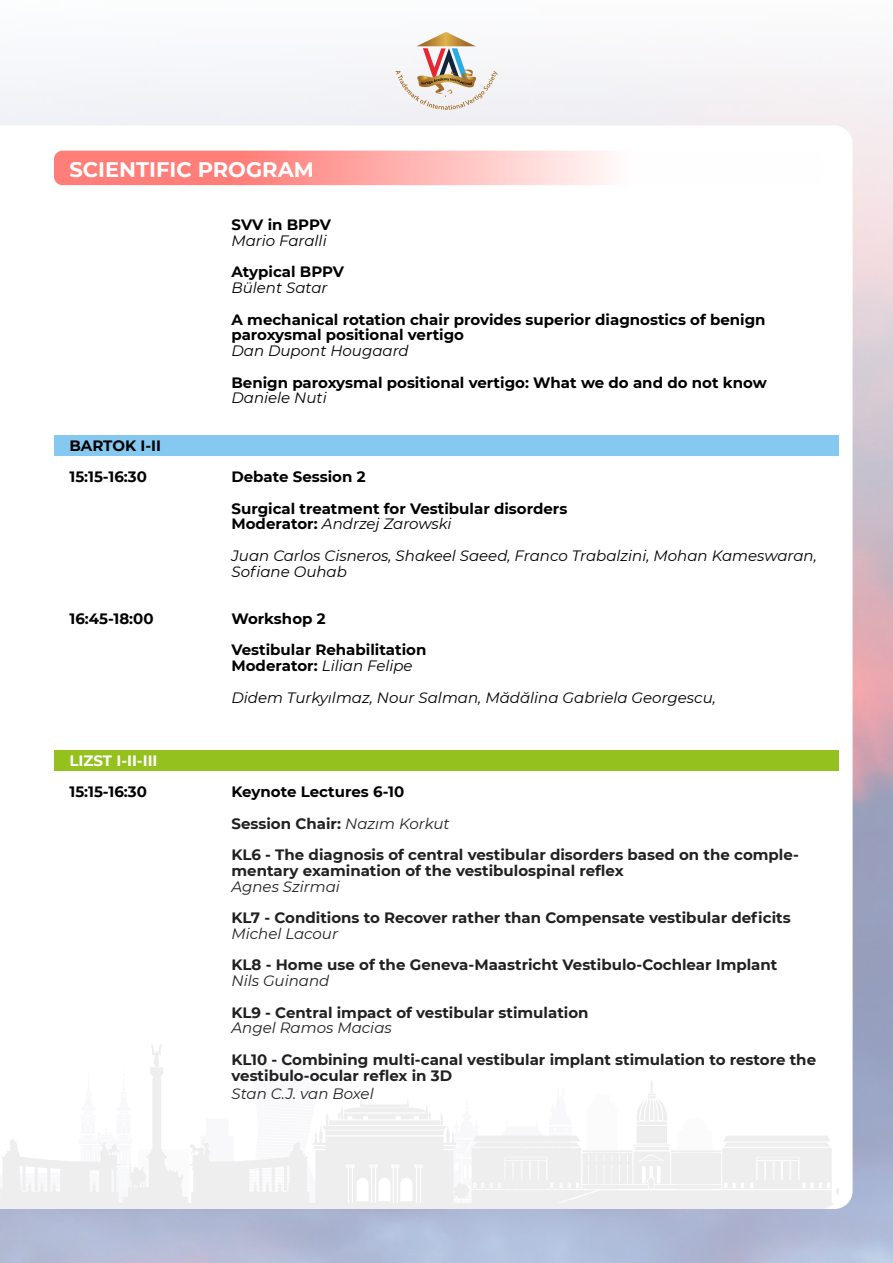
<style>
.page{position:relative;width:893px;height:1263px;background:#fff}
.page>*{position:absolute;margin:0;border:0;box-sizing:border-box;transform-origin:0 0}
.t1{font:700 21px "Montserrat";color:#fff}
.t2{font:700 15px/31.5px "Montserrat";color:#212121}
.t3{font:700 15px/31.5px "Montserrat";color:#000}
.t4{font:italic 15px/31.5px "Montserrat";color:#000}
.t5{font:italic 15px "Montserrat";color:#212121}
.t6{font:700 15px "Montserrat";color:#fff}
.s1{font-weight:700;font-style:normal}
.s2{color:#000}
.s3{font-weight:400;font-style:italic}
</style>
<div class="page">
<svg style="left:395px;top:32px;width:102px;height:78px"></svg>
<svg style="left:0;top:1044px;width:839px;height:159px"></svg>
<div style="left:0;top:1203px;width:839px;height:6px;background:#eeeeef"></div>
<div style="left:54px;top:750px;width:784px;height:21px;background:#95c11f"></div>
<div style="left:54px;top:436px;width:785px;height:20px;background:#85c9f0"></div>
<svg style="left:54px;top:151px;width:769px;height:34px"></svg>
<h1 class="t1" style="left:69px;top:154px;width:246px">SCIENTIFIC PROGRAM</h1>
<p class="t3" style="left:69px;top:429px;width:93px">BARTOK I-II<br>15:15-16:30</p>
<p class="t3" style="left:231px;top:208px;width:101px">SVV in BPPV</p>
<p class="t4" style="left:231px;top:224px;width:97px">Mario Faralli</p>
<p class="t3" style="left:231px;top:256px;width:114px">Atypical BPPV</p>
<p class="t4" style="left:231px;top:272px;width:98px">Bülent Satar</p>
<p class="t3" style="left:231px;top:311px;width:536px;line-height:15.8px">A mechanical rotation chair provides superior diagnostics of benign paroxysmal positional vertigo</p>
<p class="t4" style="left:231px;top:335px;width:179px">Dan Dupont Hougaard</p>
<p class="t3" style="left:231px;top:366px;width:537px">Benign paroxysmal positional vertigo: What we do and do not know</p>
<p class="t4" style="left:231px;top:382px;width:97px">Daniele Nuti</p>
<p class="t3" style="left:231px;top:460px;width:337px">Debate Session 2<br>Surgical treatment for Vestibular disorders</p>
<p class="t4" style="left:231px;top:508px;width:587px"><span class="s1">Moderator:</span> Andrzej Zarowski<br>Juan Carlos Cisneros, Shakeel Saeed, Franco Trabalzini, Mohan Kameswaran,</p>
<p class="t4" style="left:231px;top:555px;width:117px">Sofiane Ouhab</p>
<p class="t3" style="left:69px;top:602px;width:86px">16:45-18:00</p>
<p class="t3" style="left:231px;top:602px;width:196px">Workshop 2<br>Vestibular Rehabilitation</p>
<p class="t4" style="left:231px;top:650px;width:486px"><span class="s1">Moderator:</span> Lilian Felipe<br>Didem Turkyılmaz, Nour Salman, Mădălina Gabriela Georgescu,</p>
<p class="t6" style="left:69px;top:749px;width:90px">LIZST I-II-III</p>
<p class="t3" style="left:69px;top:775px;width:79px">15:15-16:30</p>
<p class="t2" style="left:231px;top:775px;width:569px"><span class="s2">Keynote Lectures 6-10<br></span>Session Chair: <span class="s3">Nazım Korkut<br></span>KL6 - The diagnosis of central vestibular disorders based on the comple-</p>
<p class="t2" style="left:231px;top:854px;width:394px">mentary examination of the vestibulospinal reflex</p>
<p class="t5" style="left:231px;top:876px;width:110px">Agnes Szirmai</p>
<p class="t2" style="left:231px;top:901px;width:561px">KL7 - Conditions to Recover rather than Compensate vestibular deficits</p>
<p class="t5" style="left:231px;top:923px;width:108px">Michel Lacour</p>
<p class="t2" style="left:231px;top:949px;width:547px">KL8 - Home use of the Geneva-Maastricht Vestibulo-Cochlear Implant</p>
<p class="t5" style="left:231px;top:970px;width:99px">Nils Guinand</p>
<p class="t2" style="left:231px;top:996px;width:359px">KL9 - Central impact of vestibular stimulation</p>
<p class="t5" style="left:231px;top:1018px;width:162px">Angel Ramos Macias</p>
<p class="t2" style="left:231px;top:1051px;width:586px;line-height:15.8px">KL10 - Combining multi-canal vestibular implant stimulation to restore the vestibulo-ocular reflex in 3D</p>
<p class="t5" style="left:231px;top:1083px;width:144px">Stan C.J. van Boxel</p>
</div>
